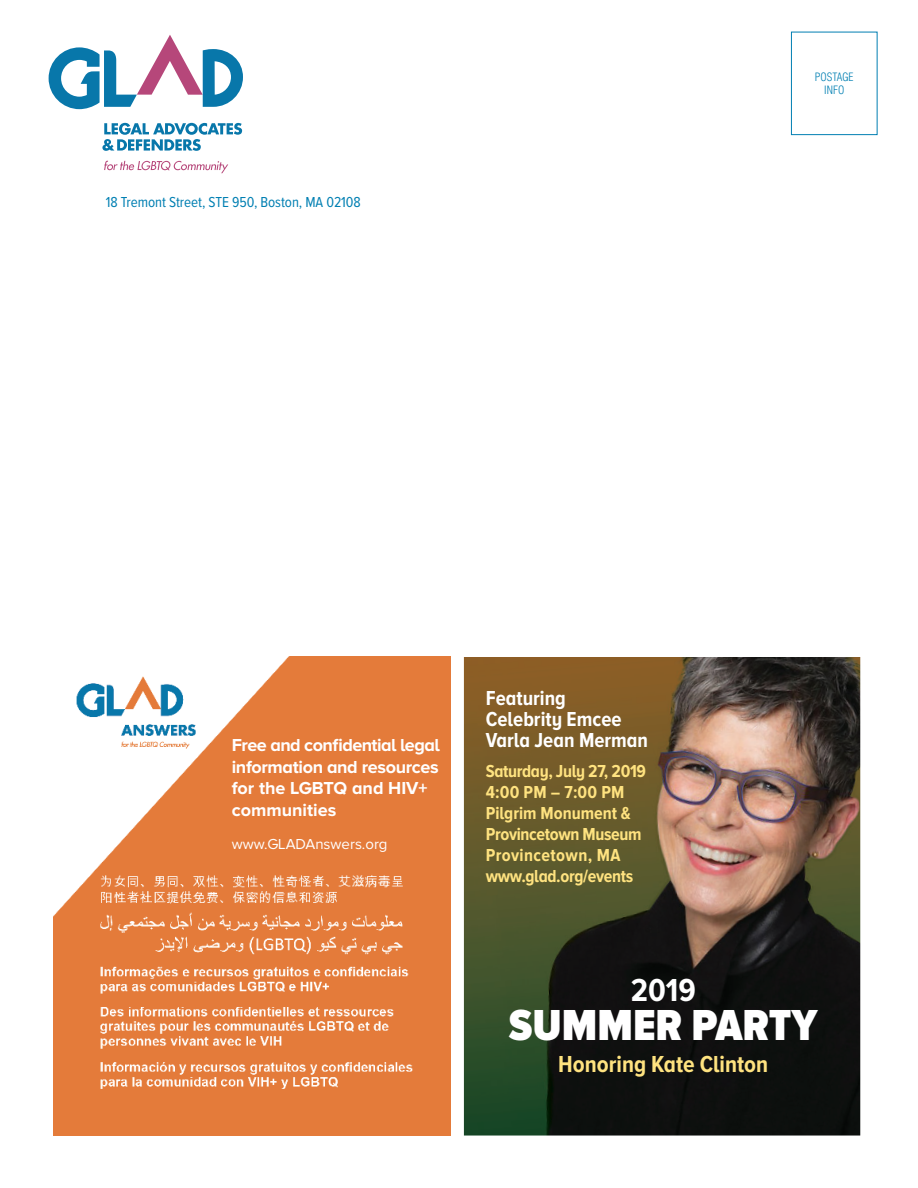
<style>
.page{position:relative;width:918px;height:1188px;background:#fff}
.page>*{position:absolute;margin:0;border:0;box-sizing:border-box;transform-origin:0 0}
.t1{font:900 45px "Proxima Nova A Cond";color:#fff}
.t2{font:700 33px "Proxima Nova A Cond";color:#fff}
.t3{font:700 24px "Proxima Nova A Cond";color:#ffe380}
.t4{font:700 21px/21px "Proxima Nova A Cond";color:#fff}
.t5{font:700 18px/21px "Proxima Nova A Cond";letter-spacing:-.02em;color:#ffe380}
.t6{font:700 18px/21.6px "Proxima Nova A";letter-spacing:-.02em;color:#fff}
.t7{font:15px "Proxima Nova A Cond";letter-spacing:-.005em;color:#007fb2}
.t8{font:15px "Proxima Nova A";color:#fff}
.t9{font:300 condensed 11.25px/13.5px "Helvetica LT Std";color:#007fb2;text-align:center}
</style>
<div class="page">
<div style="left:791px;top:32px;width:87px;height:103px;border:1px solid #007fb2"></div>
<svg style="left:104px;top:161px;width:124px;height:12px"></svg>
<svg style="left:49px;top:35px;width:194px;height:116px"></svg>
<img style="left:54px;top:657px;width:396px;height:478px">
<img style="left:464px;top:657px;width:396px;height:479px">
<p class="t7" style="left:106px;top:196px;width:257px">18 Tremont Street, STE 950, Boston, MA 02108</p>
<p class="t9" style="left:815px;top:70px;width:40px">POSTAGE<br>INFO</p>
<p class="t6" style="left:232px;top:735px;width:209px">Free and confidential legal information and resources for the LGBTQ and HIV+ communities</p>
<p class="t8" style="left:232px;top:837px;width:157px">www.GLADAnswers.org</p>
<p class="t4" style="left:486px;top:688px;width:164px">Featuring<br>Celebrity Emcee<br>Varla Jean Merman</p>
<p class="t5" style="left:486px;top:761px;width:162px">Saturday, July 27, 2019<br>4:00 PM – 7:00 PM<br>Pilgrim Monument &amp;<br>Provincetown Museum<br>Provincetown, MA www.glad.org/events</p>
<h2 class="t2" style="left:631px;top:976px;width:67px">2019</h2>
<h1 class="t1" style="left:509px;top:1007px;width:310px">SUMMER PARTY</h1>
<h3 class="t3" style="left:558px;top:1054px;width:211px">Honoring Kate Clinton</h3>
</div>
